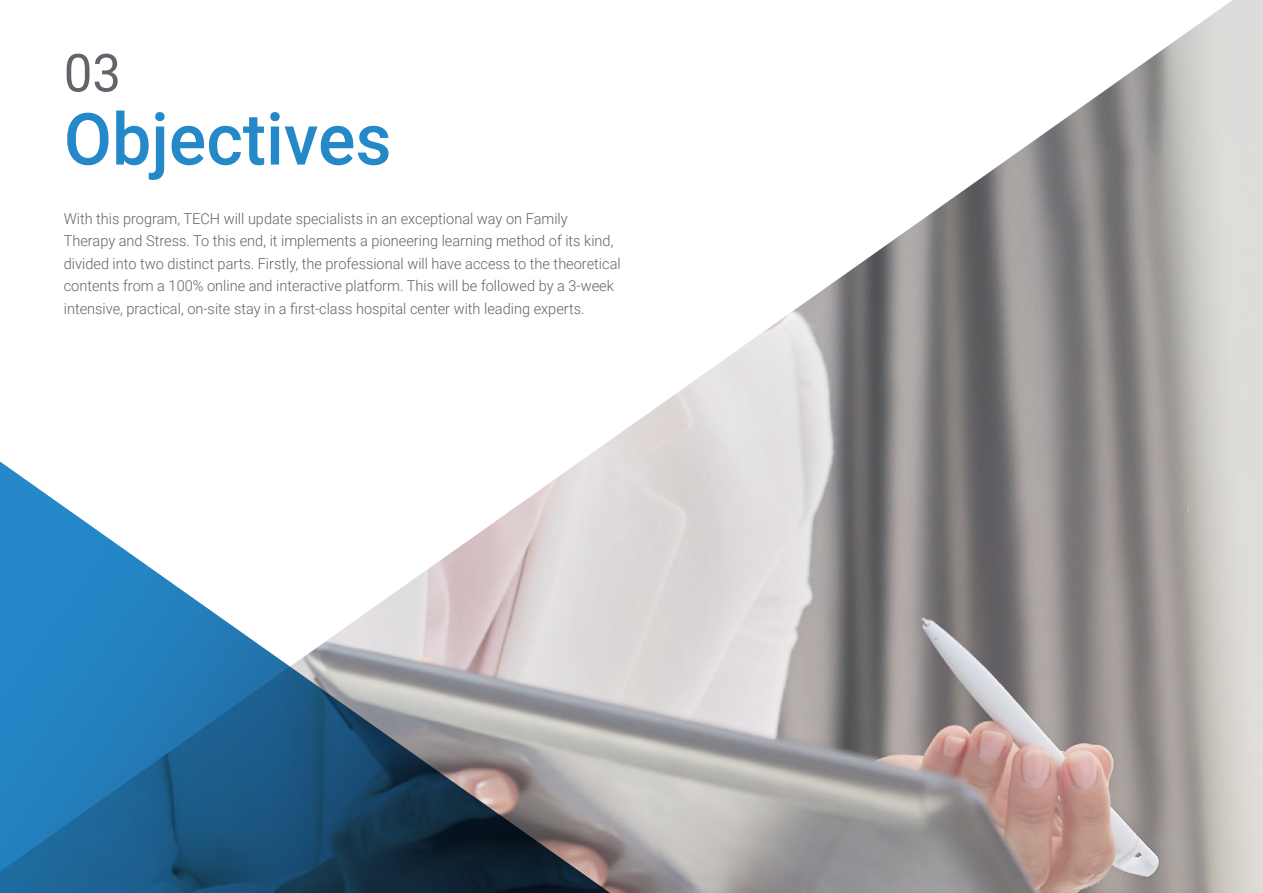
<style>
.page{position:relative;width:1263px;height:893px;background:#fff}
.page>*{position:absolute;margin:0;border:0;box-sizing:border-box;transform-origin:0 0}
.t1{font:500 72px "Roboto";color:#2488c9}
.t2{font:52.5px "Roboto";color:#61646a}
.t3{font:300 15px/22.5px "Roboto";color:#61646a}
</style>
<div class="page">
<img style="left:602px;top:0;width:661px;height:893px">
<svg style="left:0;top:446px;width:640px;height:447px"></svg>
<h2 class="t2" style="left:64px;top:36px;width:59px">03</h2>
<h1 class="t1" style="left:64px;top:89px;width:329px">Objectives</h1>
<p class="t3" style="left:64px;top:207px;width:558px">With this program, TECH will update specialists in an exceptional way on Family Therapy and Stress. To this end, it implements a pioneering learning method of its kind, divided into two distinct parts. Firstly, the professional will have access to the theoretical contents from a 100% online and interactive platform. This will be followed by a 3-week intensive, practical, on-site stay in a first-class hospital center with leading experts.</p>
</div>
